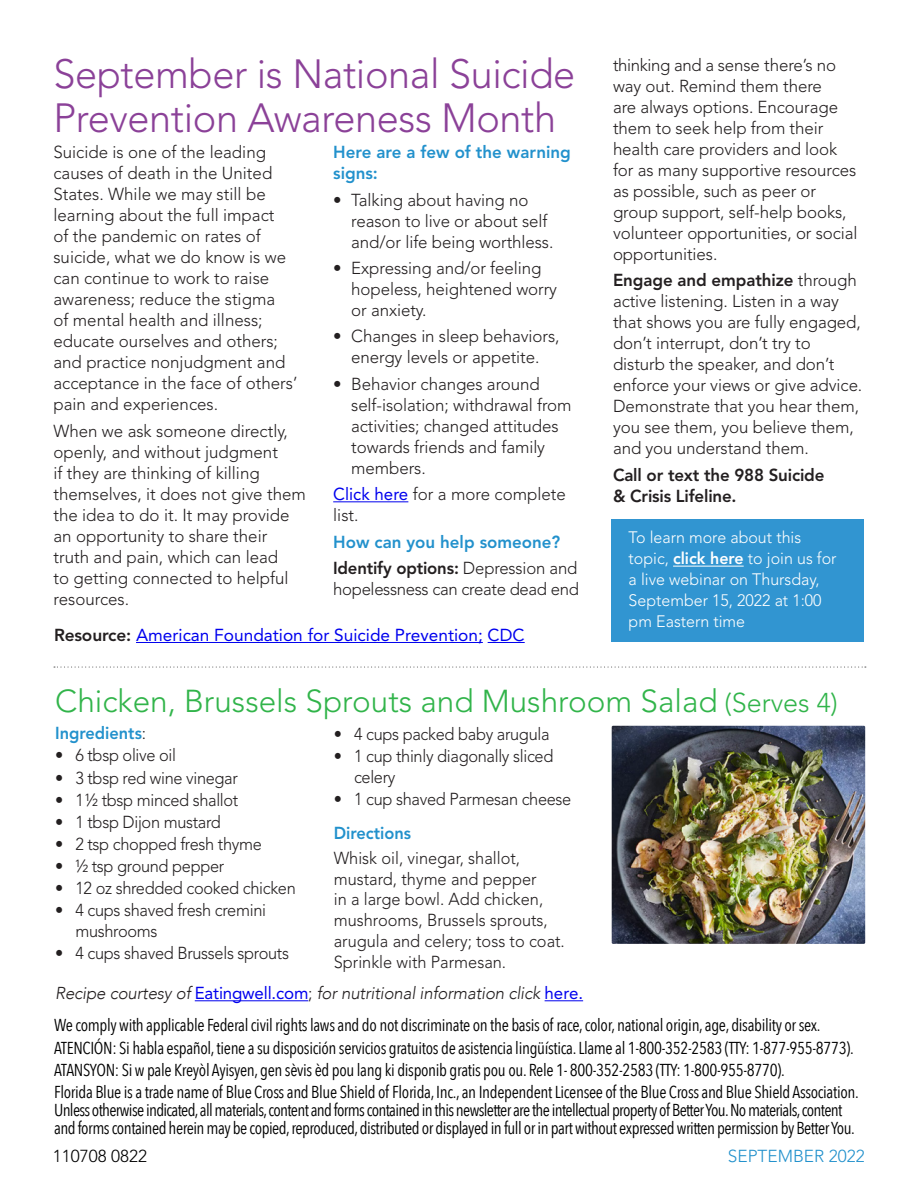
<style>
.page{position:relative;width:918px;height:1188px;background:#fff}
.page>*{position:absolute;margin:0;border:0;box-sizing:border-box;transform-origin:0 0}
.t1{font:300 40.5px/43.5px "Avenir LT Std";letter-spacing:-.01em;color:#8b4198}
.t2{font:300 31.5px "Avenir LT Std";color:#31b44a}
.t3{font:300 17.25px/21px "Avenir LT Std";letter-spacing:-.005em;color:#231f20}
.t4{font:17.25px/22.4px "Avenir Next Condensed";letter-spacing:-.02em;color:#000}
.t5{font:300 17.25px/20.7px "Avenir LT Std";letter-spacing:-.005em;color:#231f20;scale:.95 1}
.t6{font:17.25px/18px "Avenir Next Condensed";letter-spacing:-.04em;color:#000}
.t7{font:800 17.25px/21px "Avenir LT Std";color:#2291cc}
.t8{font:italic 300 17.25px "Avenir";letter-spacing:-.01em;color:#231f20}
.t9{font:17.25px "Avenir LT Std";color:#00e}
.t10{font:800 17.25px/21.3px "Avenir LT Std";letter-spacing:-.01em;color:#231f20}
.t11{font:800 17.25px "Avenir LT Std";color:#2291cc;scale:.95 1}
.t12{font:300 17.25px "Avenir LT Std";color:#2291cc}
.t13{font:300 17.25px "Avenir LT Std";color:#000}
.t14{font:300 16.5px/21px "Avenir LT Std";color:#fff}
.s1{font-weight:400;color:#00e}
.s2{color:#231f20}
.s3{font-weight:300;color:#231f20}
.s4{font-weight:800;color:#231f20}
.s5{font-weight:800}
.s6{font-size:27px}
.s7{font-family:"Avenir LT Std";font-weight:400;font-style:normal;color:#00e}
.s8{font-family:"Avenir LT Std";font-style:normal}
</style>
<div class="page">
<hr style="left:195px;top:1000px;width:113px;height:1px;background:#00e">
<hr style="left:545px;top:1000px;width:38px;height:1px;background:#00e">
<hr style="left:333px;top:501px;width:75px;height:1px;background:#00e">
<svg style="left:54px;top:666px;width:812px;height:2px"></svg>
<hr style="left:136px;top:642px;width:347px;height:1px;background:#00e">
<hr style="left:488px;top:642px;width:37px;height:1px;background:#00e">
<img style="left:612px;top:726px;width:253px;height:218px">
<div style="left:612px;top:519px;width:252px;height:122px;background:#3195d1"></div>
<hr style="left:673px;top:566px;width:71px;height:1px;background:#fff">
<h1 class="t1" style="left:53px;top:53px;width:523px">September is National Suicide<br>Prevention Awareness Month</h1>
<p class="t3" style="left:53px;top:142px;width:246px">Suicide is one of the leading causes of death in the United<br>States. While we may still be learning about the full impact<br>of the pandemic on rates of suicide, what we do know is we can continue to work to raise awareness; reduce the stigma<br>of mental health and illness; educate ourselves and others; and practice nonjudgment and acceptance in the face of others’ pain and experiences.</p>
<p class="t3" style="left:53px;top:420px;width:254px">When we ask someone directly, openly, and without judgment<br>if they are thinking of killing themselves, it does not give them the idea to do it. It may provide an opportunity to share their truth and pain, which can lead<br>to getting connected to helpful resources.</p>
<p class="t7" style="left:333px;top:142px;width:239px">Here are a few of the warning signs:</p>
<p class="t3" style="left:351px;top:189px;width:204px;text-indent:-18px">• Talking about having no reason to live or about self and/or life being worthless.</p>
<p class="t3" style="left:351px;top:258px;width:207px;text-indent:-18px">• Expressing and/or feeling hopeless, heightened worry or anxiety.</p>
<p class="t3" style="left:333px;top:326px;width:228px;text-align:center">• Changes in sleep behaviors, energy levels or appetite.</p>
<p class="t3" style="left:351px;top:373px;width:222px;text-indent:-18px">• Behavior changes around self-isolation; withdrawal from activities; changed attitudes towards friends and family members.</p>
<p class="t3" style="left:333px;top:484px;width:234px"><span class="s1">Click here</span> for a more complete list.</p>
<p class="t7" style="left:333px;top:528px;width:246px;line-height:26.4px">How can you help someone?<br><span class="s2">Identify options:</span> <span class="s3">Depression and</span></p>
<p class="t3" style="left:333px;top:579px;width:247px">hopelessness can create dead end</p>
<p class="t9" style="left:54px;top:625px;width:472px"><span class="s4">Resource:</span> American Foundation for Suicide Prevention; CDC</p>
<p class="t3" style="left:613px;top:54px;width:246px">thinking and a sense there’s no way out. Remind them there<br>are always options. Encourage them to seek help from their health care providers and look for as many supportive resources as possible, such as peer or group support, self-help books, volunteer opportunities, or social opportunities.</p>
<p class="t3" style="left:613px;top:270px;width:251px"><span class="s5">Engage and empathize</span> through active listening. Listen in a way that shows you are fully engaged, don’t interrupt, don’t try to disturb the speaker, and don’t enforce your views or give advice.<br>Demonstrate that you hear them, you see them, you believe them, and you understand them.</p>
<p class="t10" style="left:613px;top:464px;width:213px">Call or text the 988 Suicide &amp; Crisis Lifeline.</p>
<p class="t14" style="left:629px;top:527px;width:209px">To learn more about this topic, <span class="s5">click here</span> to join us for a live webinar on Thursday,<br>September 15, 2022 at 1:00 pm Eastern time</p>
<h2 class="t2" style="left:55px;top:683px;width:784px">Chicken, Brussels Sprouts and Mushroom Salad <span class="s6">(Serves 4)</span></h2>
<p class="t11" style="left:55px;top:723px;width:97px">Ingredients<span class="s3">:</span></p>
<p class="t5" style="left:55px;top:745px;width:129px">• 6 tbsp olive oil</p>
<p class="t5" style="left:55px;top:767px;width:194px">• 3 tbsp red wine vinegar</p>
<p class="t5" style="left:55px;top:789px;width:194px">• 1½ tbsp minced shallot</p>
<p class="t5" style="left:55px;top:811px;width:176px">• 1 tbsp Dijon mustard</p>
<p class="t5" style="left:55px;top:834px;width:219px">• 2 tsp chopped fresh thyme</p>
<p class="t5" style="left:55px;top:856px;width:180px">• ½ tsp ground pepper</p>
<p class="t5" style="left:55px;top:878px;width:255px">• 12 oz shredded cooked chicken</p>
<p class="t5" style="left:75px;top:900px;width:202px;text-indent:-20px">• 4 cups shaved fresh cremini mushrooms</p>
<p class="t5" style="left:55px;top:943px;width:248px">• 4 cups shaved Brussels sprouts</p>
<p class="t5" style="left:334px;top:723px;width:229px">• 4 cups packed baby arugula</p>
<p class="t5" style="left:354px;top:745px;width:211px;text-indent:-20px">• 1 cup thinly diagonally sliced celery</p>
<p class="t5" style="left:334px;top:789px;width:252px">• 1 cup shaved Parmesan cheese</p>
<p class="t11" style="left:334px;top:823px;width:83px">Directions</p>
<p class="t5" style="left:334px;top:848px;width:245px">Whisk oil, vinegar, shallot, mustard, thyme and pepper<br>in a large bowl. Add chicken, mushrooms, Brussels sprouts, arugula and celery; toss to coat.<br>Sprinkle with Parmesan.</p>
<p class="t8" style="left:55px;top:983px;width:529px">Recipe courtesy of <span class="s7">Eatingwell.com</span><span class="s8">;</span> for nutritional information click <span class="s7">here.</span></p>
<p class="t4" style="left:54px;top:1013px;width:806px">We comply with applicable Federal civil rights laws and do not discriminate on the basis of race, color, national origin, age, disability or sex.<br>ATENCIÓN: Si habla español, tiene a su disposición servicios gratuitos de asistencia lingüística. Llame al 1-800-352-2583 (TTY: 1-877-955-8773).<br>ATANSYON: Si w pale Kreyòl Ayisyen, gen sèvis èd pou lang ki disponib gratis pou ou. Rele 1- 800-352-2583 (TTY: 1-800-955-8770).<br>Florida Blue is a trade name of Blue Cross and Blue Shield of Florida, Inc., an Independent Licensee of the Blue Cross and Blue Shield Association.</p>
<p class="t6" style="left:54px;top:1100px;width:802px">Unless otherwise indicated, all materials, content and forms contained in this newsletter are the intellectual property of Better You. No materials, content and forms contained herein may be copied, reproduced, distributed or displayed in full or in part without expressed written permission by Better You.</p>
<p class="t13" style="left:53px;top:1146px;width:96px">110708 0822</p>
<p class="t12" style="left:728px;top:1146px;width:138px">SEPTEMBER 2022</p>
</div>
